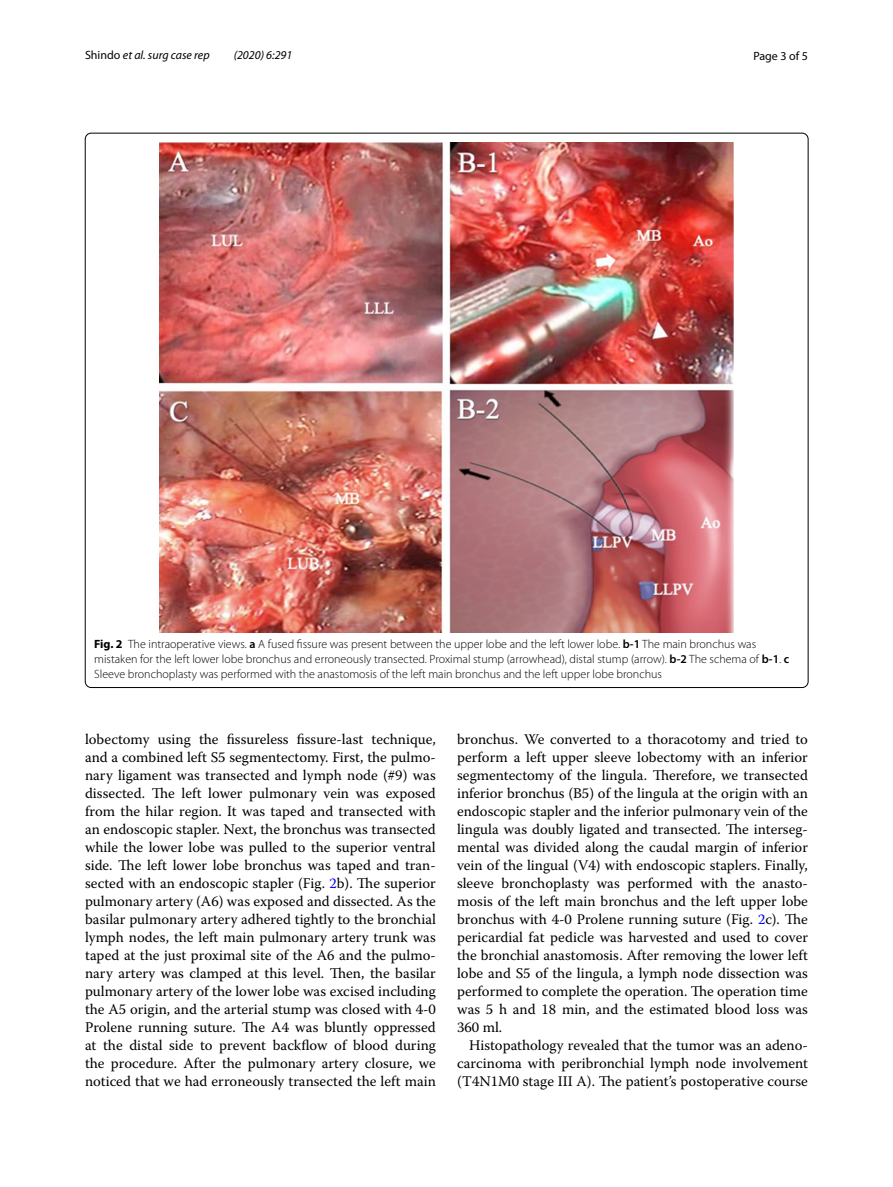
<style>
.page{position:relative;width:893px;height:1187px;background:#fff}
.page>*{position:absolute;margin:0;border:0;box-sizing:border-box;transform-origin:0 0}
.t1{font:14.7px/18px "Warnock Pro";color:#000;text-align:justify}
.t2{font:300 12px/15px "Myriad Pro";color:#000}
.t3{font:italic 12px "Myriad Pro";color:#000}
.t4{font:12px "Myriad Pro";color:#000}
.s1{font-style:normal}
.s2{font-weight:700}
.s3{font-weight:600}
.s4{color:#00f}
</style>
<div class="page">
<img style="left:160px;top:142px;width:574px;height:490px">
<p class="t3" style="left:85px;top:48px;width:126px"><span class="s1">Shindo</span> et al. surg case rep</p>
<p class="t3" style="left:234px;top:48px;width:60px">(2020) 6:291</p>
<p class="t4" style="left:753px;top:48px;width:56px">Page 3 of 5</p>
<p class="t2" style="left:94px;top:636px;width:696px"><span class="s2">Fig. 2</span> The intraoperative views. <span class="s3">a</span> A fused fissure was present between the upper lobe and the left lower lobe. <span class="s3">b-1</span> The main bronchus was mistaken for the left lower lobe bronchus and erroneously transected. Proximal stump (arrowhead), distal stump (arrow). <span class="s3">b-2</span> The schema of <span class="s3">b-1</span>. <span class="s3">c<br></span>Sleeve bronchoplasty was performed with the anastomosis of the left main bronchus and the left upper lobe bronchus</p>
<p class="t1" style="left:85px;top:730px;width:352px">lobectomy using the fissureless fissure-last technique, and a combined left S5 segmentectomy. First, the pulmo&shy;nary ligament was transected and lymph node (#9) was dissected. The left lower pulmonary vein was exposed from the hilar region. It was taped and transected with an endoscopic stapler. Next, the bronchus was transected while the lower lobe was pulled to the superior ventral side. The left lower lobe bronchus was taped and tran&shy;sected with an endoscopic stapler (Fig. <span class="s4">2</span>b). The superior pulmonary artery (A6) was exposed and dissected. As the basilar pulmonary artery adhered tightly to the bronchial lymph nodes, the left main pulmonary artery trunk was taped at the just proximal site of the A6 and the pulmo&shy;nary artery was clamped at this level. Then, the basilar pulmonary artery of the lower lobe was excised including the A5 origin, and the arterial stump was closed with 4-0<br>Prolene running suture. The A4 was bluntly oppressed at the distal side to prevent backflow of blood during the procedure. After the pulmonary artery closure, we noticed that we had erroneously transected the left main</p>
<p class="t1" style="left:457px;top:730px;width:352px">bronchus. We converted to a thoracotomy and tried to perform a left upper sleeve lobectomy with an inferior segmentectomy of the lingula. Therefore, we transected inferior bronchus (B5) of the lingula at the origin with an endoscopic stapler and the inferior pulmonary vein of the lingula was doubly ligated and transected. The interseg&shy;mental was divided along the caudal margin of inferior vein of the lingual (V4) with endoscopic staplers. Finally, sleeve bronchoplasty was performed with the anasto&shy;mosis of the left main bronchus and the left upper lobe bronchus with 4-0 Prolene running suture (Fig. <span class="s4">2</span>c). The pericardial fat pedicle was harvested and used to cover the bronchial anastomosis. After removing the lower left lobe and S5 of the lingula, a lymph node dissection was performed to complete the operation. The operation time was 5 h and 18 min, and the estimated blood loss was 360 ml.</p>
<p class="t1" style="left:457px;top:1036px;width:352px;text-indent:12px">Histopathology revealed that the tumor was an adeno&shy;carcinoma with peribronchial lymph node involvement (T4N1M0 stage III A). The patient’s postoperative course</p>
</div>
